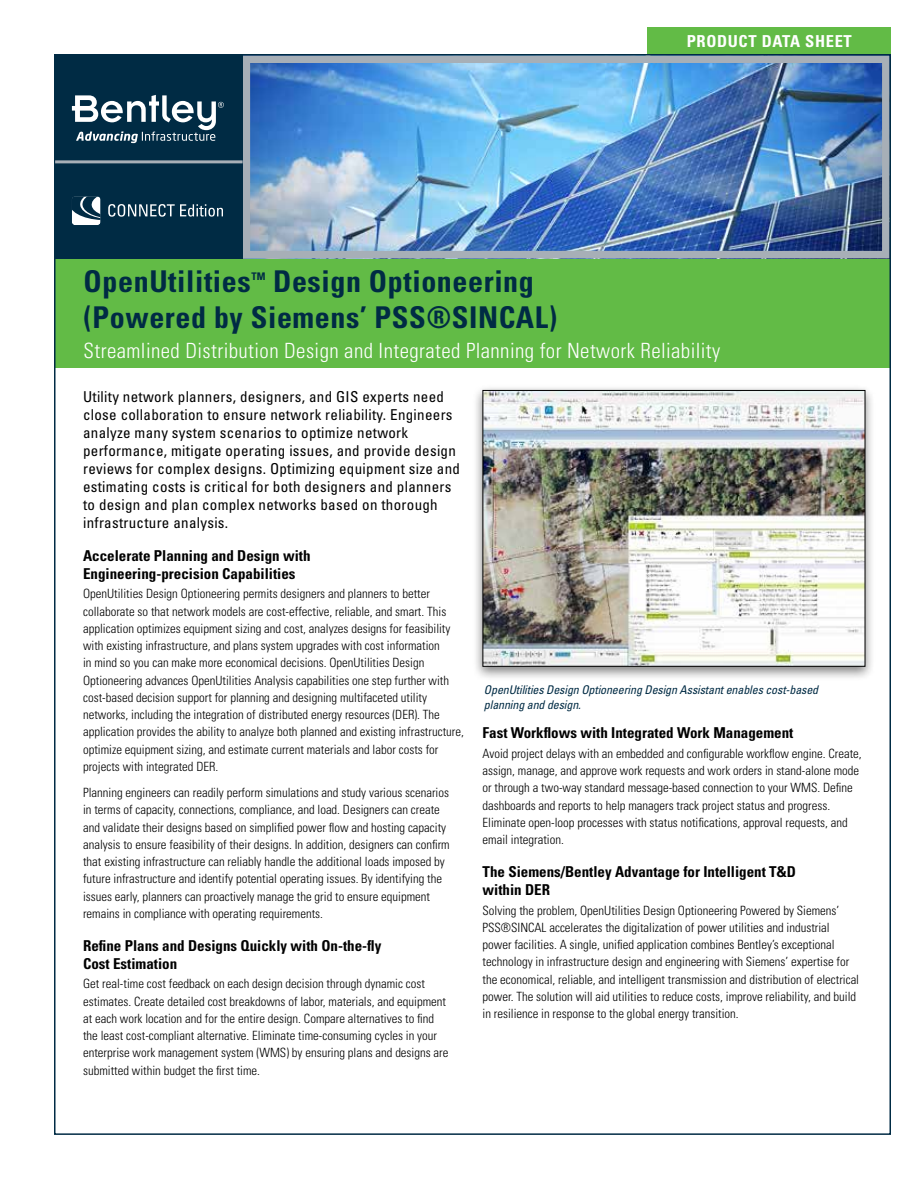
<style>
.page{position:relative;width:918px;height:1188px;background:#fff}
.page>*{position:absolute;margin:0;border:0;box-sizing:border-box;transform-origin:0 0}
.t1{font:700 condensed 30px/36px "Univers";letter-spacing:.02em;color:#002b44}
.t2{font:300 condensed 21px "Univers";letter-spacing:.02em;color:#fff}
.t3{font:700 condensed 16.5px "Univers";letter-spacing:.04em;color:#fff}
.t4{font:condensed 15px/18px "Univers";letter-spacing:.02em;color:#000}
.t5{font:700 condensed 15px/18px "Univers";color:#000}
.t6{font:300 condensed 12.75px/17.2px "Univers";color:#000}
.t7{font:italic condensed 12px/14.4px "Univers";letter-spacing:-.01em;color:#002b44}
.t8{font:700 condensed 10.5px "Univers";color:#002b44}
.t9{font:700 condensed 8.7px "Univers";color:#002b44}
</style>
<div class="page">
<div style="left:648px;top:27px;width:243px;height:27px;background:#62bb46"></div>
<div style="left:55px;top:258px;width:836px;height:110px;background:#62bb46"></div>
<img style="left:252px;top:65px;width:629px;height:184px">
<div style="left:243px;top:56px;width:647px;height:202px;border:8px solid #a7afb7"></div>
<div style="left:472px;top:384px;width:404px;height:297px;background:#000;opacity:.5"></div>
<img style="left:482px;top:389px;width:384px;height:278px">
<div style="left:55px;top:55px;width:188px;height:105px;background:#002b44"></div>
<div style="left:55px;top:161px;width:188px;height:97px;background:#002b44"></div>
<hr style="left:55px;top:160px;width:188px;height:3px;background:#a7afb7">
<svg style="left:108px;top:204px;width:115px;height:13px"></svg>
<svg style="left:72px;top:196px;width:29px;height:29px"></svg>
<svg style="left:72px;top:95px;width:154px;height:69px"></svg>
<p class="t3" style="left:687px;top:31px;width:167px">PRODUCT DATA SHEET</p>
<h1 class="t1" style="left:84px;top:263px;width:475px;text-indent:189px">Design Optioneering (Powered by Siemens’ PSS®SINCAL)</h1>
<h2 class="t2" style="left:84px;top:338px;width:638px">Streamlined Distribution Design and Integrated Planning for Network Reliability</h2>
<p class="t4" style="left:83px;top:387px;width:378px">Utility network planners, designers, and GIS experts need close collaboration to ensure network reliability. Engineers analyze many system scenarios to optimize network performance, mitigate operating issues, and provide design reviews for complex designs. Optimizing equipment size and estimating costs is critical for both designers and planners to design and plan complex networks based on thorough infrastructure analysis.</p>
<p class="t5" style="left:83px;top:547px;width:229px">Accelerate Planning and Design with<br>Engineering-precision Capabilities</p>
<p class="t6" style="left:83px;top:585px;width:382px">OpenUtilities Design Optioneering permits designers and planners to better collaborate so that network models are cost-effective, reliable, and smart. This application optimizes equipment sizing and cost, analyzes designs for feasibility with existing infrastructure, and plans system upgrades with cost information<br>in mind so you can make more economical decisions. OpenUtilities Design Optioneering advances OpenUtilities Analysis capabilities one step further with cost-based decision support for planning and designing multifaceted utility networks, including the integration of distributed energy resources (DER). The application provides the ability to analyze both planned and existing infrastructure, optimize equipment sizing, and estimate current materials and labor costs for projects with integrated DER.</p>
<p class="t6" style="left:83px;top:784px;width:368px">Planning engineers can readily perform simulations and study various scenarios in terms of capacity, connections, compliance, and load. Designers can create and validate their designs based on simplified power flow and hosting capacity analysis to ensure feasibility of their designs. In addition, designers can confirm that existing infrastructure can reliably handle the additional loads imposed by future infrastructure and identify potential operating issues. By identifying the issues early, planners can proactively manage the grid to ensure equipment remains in compliance with operating requirements.</p>
<p class="t5" style="left:83px;top:937px;width:300px">Refine Plans and Designs Quickly with On-the-fly<br>Cost Estimation</p>
<p class="t6" style="left:83px;top:975px;width:367px">Get real-time cost feedback on each design decision through dynamic cost estimates. Create detailed cost breakdowns of labor, materials, and equipment at each work location and for the entire design. Compare alternatives to find the least cost-compliant alternative. Eliminate time-consuming cycles in your enterprise work management system (WMS) by ensuring plans and designs are submitted within budget the first time.</p>
<h1 class="t1" style="left:84px;top:263px;width:169px">OpenUtilities</h1>
<p class="t8" style="left:251px;top:270px;width:16px">TM</p>
<h1 class="t1" style="left:84px;top:281px;width:98px">Bentley</h1>
<p class="t9" style="left:181px;top:286px;width:9px">®</p>
<h1 class="t1" style="left:196px;top:281px;width:103px">InRoads</h1>
<p class="t9" style="left:298px;top:286px;width:9px">®</p>
<p class="t7" style="left:484px;top:682px;width:336px">OpenUtilities Design Optioneering Design Assistant enables cost-based planning and design.</p>
<p class="t5" style="left:483px;top:724px;width:312px">Fast Workflows with Integrated Work Management</p>
<p class="t6" style="left:483px;top:745px;width:381px">Avoid project delays with an embedded and configurable workflow engine. Create, assign, manage, and approve work requests and work orders in stand-alone mode or through a two-way standard message-based connection to your WMS. Define dashboards and reports to help managers track project status and progress.<br>Eliminate open-loop processes with status notifications, approval requests, and email integration.</p>
<p class="t5" style="left:483px;top:863px;width:315px">The Siemens/Bentley Advantage for Intelligent T&amp;D within DER</p>
<p class="t6" style="left:483px;top:902px;width:378px">Solving the problem, OpenUtilities Design Optioneering Powered by Siemens’ PSS®SINCAL accelerates the digitalization of power utilities and industrial power facilities. A single, unified application combines Bentley’s exceptional technology in infrastructure design and engineering with Siemens’ expertise for the economical, reliable, and intelligent transmission and distribution of electrical power. The solution will aid utilities to reduce costs, improve reliability, and build in resilience in response to the global energy transition.</p>
</div>
